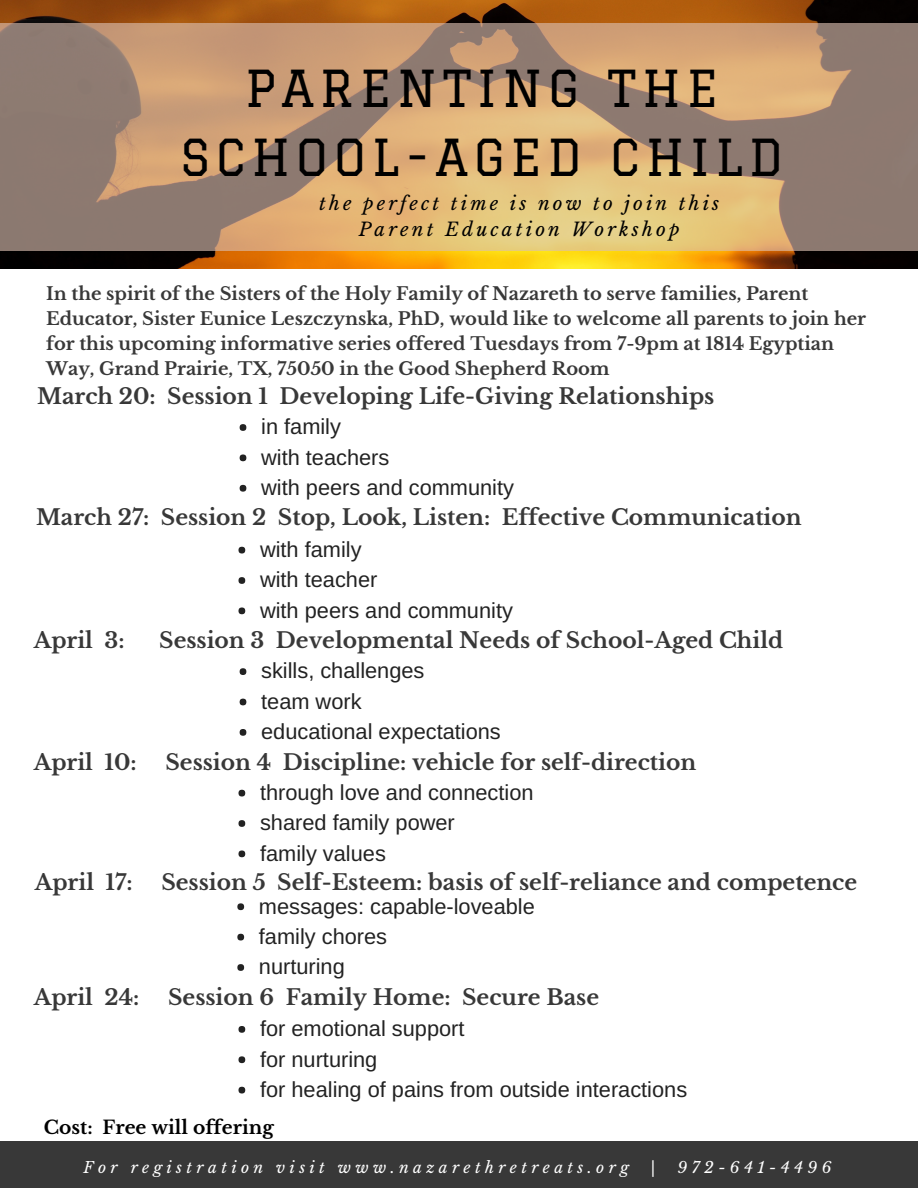
<style>
.page{position:relative;width:918px;height:1188px;background:#fff}
.page>*{position:absolute;margin:0;border:0;box-sizing:border-box;transform-origin:0 0}
.t1{font:49.8px/68.7px "Graduate";letter-spacing:.11em;color:#000;text-align:center}
.t2{font:700 21.75px "Libre Baskerville";color:#383838}
.t3{font:21.75px/30.3px "Arimo";color:#222}
.t4{font:italic 18.75px/25.8px "Libre Baskerville";letter-spacing:.17em;color:#000;text-align:center}
.t5{font:700 18.75px "Libre Baskerville";color:#000}
.t6{font:700 17.85px/24.8px "Libre Baskerville";color:#383838}
.t7{font:italic 15.6px "Libre Baskerville";letter-spacing:.28em;color:#fff}
</style>
<div class="page">
<div style="left:0;top:1141px;width:918px;height:47px;background:#383838"></div>
<img style="left:0;top:0;width:918px;height:269px">
<svg style="left:0;top:24px;width:918px;height:227px"></svg>
<div style="left:240px;top:424px;width:6px;height:7px;background:#222;border-radius:50%"></div>
<div style="left:240px;top:454px;width:6px;height:7px;background:#222;border-radius:50%"></div>
<div style="left:240px;top:485px;width:6px;height:7px;background:#222;border-radius:50%"></div>
<div style="left:238px;top:547px;width:7px;height:7px;background:#222;border-radius:50%"></div>
<div style="left:238px;top:577px;width:7px;height:7px;background:#222;border-radius:50%"></div>
<div style="left:238px;top:608px;width:7px;height:6px;background:#222;border-radius:50%"></div>
<div style="left:240px;top:668px;width:6px;height:7px;background:#222;border-radius:50%"></div>
<svg style="left:240px;top:699px;width:6px;height:6px"></svg>
<div style="left:240px;top:729px;width:6px;height:7px;background:#222;border-radius:50%"></div>
<div style="left:238px;top:790px;width:7px;height:6px;background:#222;border-radius:50%"></div>
<div style="left:238px;top:820px;width:7px;height:7px;background:#222;border-radius:50%"></div>
<div style="left:238px;top:850px;width:7px;height:7px;background:#222;border-radius:50%"></div>
<div style="left:237px;top:903px;width:7px;height:7px;background:#222;border-radius:50%"></div>
<div style="left:237px;top:934px;width:7px;height:6px;background:#222;border-radius:50%"></div>
<div style="left:237px;top:964px;width:7px;height:7px;background:#222;border-radius:50%"></div>
<div style="left:238px;top:1026px;width:7px;height:7px;background:#222;border-radius:50%"></div>
<div style="left:238px;top:1056px;width:7px;height:7px;background:#222;border-radius:50%"></div>
<div style="left:238px;top:1087px;width:7px;height:7px;background:#222;border-radius:50%"></div>
<h1 class="t1" style="left:180px;top:53px;width:604px">PARENTING THE<br>SCHOOL-AGED CHILD</h1>
<p class="t4" style="left:319px;top:191px;width:402px">the perfect time is now to join this<br>Parent Education Workshop</p>
<p class="t6" style="left:46px;top:282px;width:822px">In the spirit of the Sisters of the Holy Family of Nazareth to serve families, Parent Educator, Sister Eunice Leszczynska, PhD, would like to welcome all parents to join her for this upcoming informative series offered Tuesdays from 7-9pm at 1814 Egyptian Way, Grand Prairie, TX, 75050 in the Good Shepherd Room</p>
<p class="t3" style="left:261px;top:412px;width:254px">in family<br>with teachers<br>with peers and community</p>
<p class="t2" style="left:36px;top:504px;width:767px">March 27: Session 2 Stop, Look, Listen: Effective Communication</p>
<p class="t3" style="left:260px;top:534px;width:254px">with family<br>with teacher<br>with peers and community</p>
<p class="t2" style="left:34px;top:627px;width:92px">April 3:</p>
<p class="t2" style="left:159px;top:627px;width:625px">Session 3 Developmental Needs of School-Aged Child</p>
<p class="t3" style="left:261px;top:656px;width:241px">skills, challenges<br>team work<br>educational expectations</p>
<p class="t2" style="left:34px;top:748px;width:104px">April 10:</p>
<p class="t2" style="left:166px;top:748px;width:532px">Session 4 Discipline: vehicle for self-direction</p>
<p class="t3" style="left:260px;top:777px;width:275px">through love and connection shared family power<br>family values</p>
<p class="t2" style="left:35px;top:869px;width:99px">April 17:</p>
<p class="t2" style="left:161px;top:869px;width:697px">Session 5 Self-Esteem: basis of self-reliance and competence</p>
<p class="t3" style="left:259px;top:891px;width:277px">messages: capable-loveable family chores<br>nurturing</p>
<p class="t2" style="left:34px;top:984px;width:107px">April 24:</p>
<p class="t2" style="left:168px;top:984px;width:432px">Session 6 Family Home: Secure Base</p>
<p class="t3" style="left:260px;top:1013px;width:429px">for emotional support<br>for nurturing<br>for healing of pains from outside interactions</p>
<p class="t5" style="left:44px;top:1116px;width:231px">Cost: Free will offering</p>
<p class="t2" style="left:37px;top:383px;width:679px">March 20: Session 1 Developing Life-Giving Relationships</p>
<p class="t7" style="left:83px;top:1158px;width:547px">For registration visit www.nazarethretreats.org</p>
<p class="t7" style="left:651px;top:1158px;width:7px">|</p>
<p class="t7" style="left:678px;top:1158px;width:156px">972-641-4496</p>
</div>
